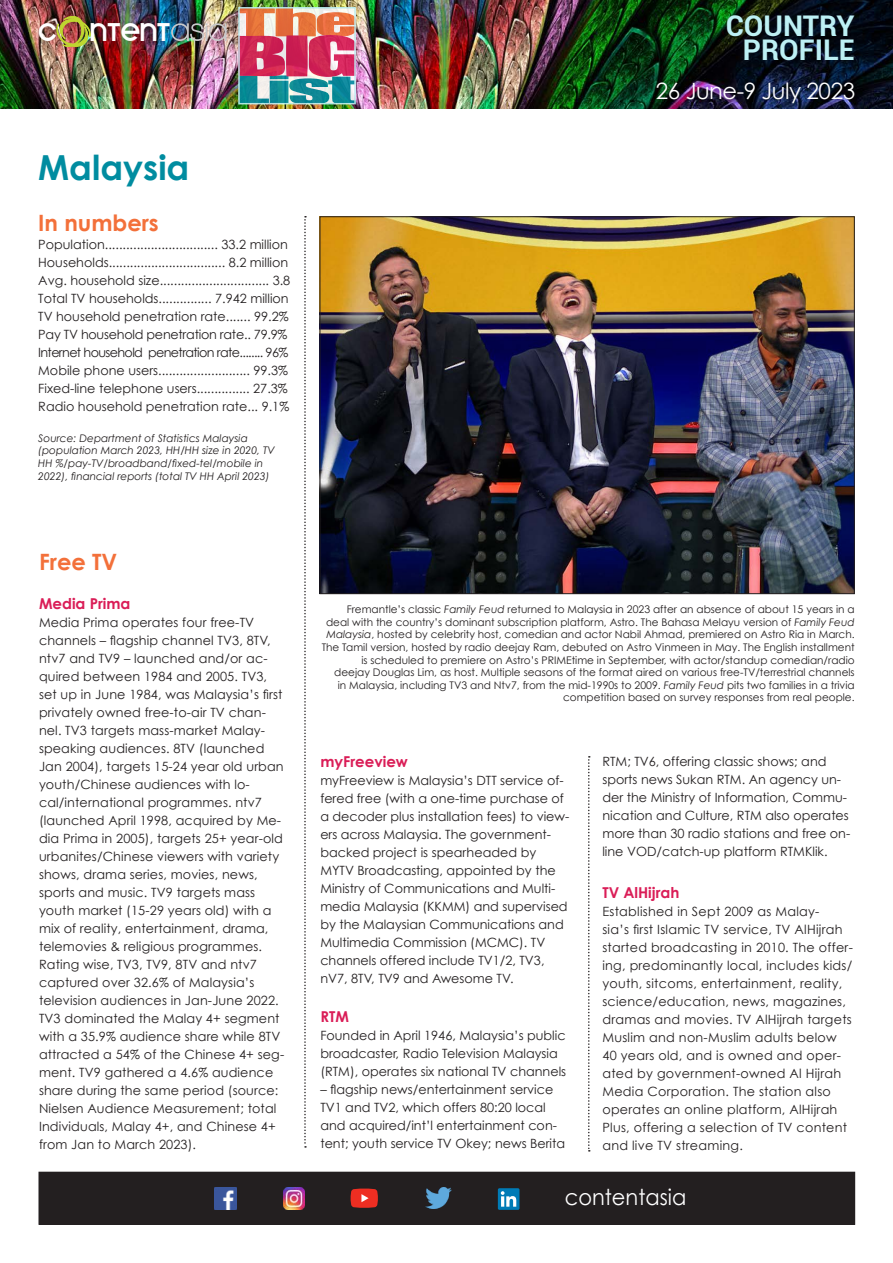
<style>
.page{position:relative;width:893px;height:1263px;background:#fff}
.page>*{position:absolute;margin:0;border:0;box-sizing:border-box;transform-origin:0 0}
.t1{font:700 34.5px "Century Gothic";color:#008ca0}
.t2{font:28.65px "Kravitz Extra Thermal";color:#fff}
.t3{font:700 28.5px/24px "Roboto";color:#bdf0f4;text-align:right}
.t4{font:22.5px "Century Gothic";letter-spacing:-.02em;color:#fff}
.t5{font:700 22.5px "Century Gothic";color:#f3703a}
.t6{font:22.05px "Century Gothic";color:#fff;scale:.95 1}
.t7{font:700 15px "Century Gothic";color:#da1d57}
.t8{font:12.75px/18px "Century Gothic";letter-spacing:.01em;color:#231f20}
.t9{font:10.5px/12.6px "Century Gothic";color:#231f20;text-align:right}
.t10{font:italic 10.5px/12.6px "Century Gothic";color:#231f20}
.s1{font-style:italic}
</style>
<div class="page">
<img style="left:322px;top:218px;width:531px;height:374px">
<svg style="left:304px;top:216px;width:2px;height:932px"></svg>
<svg style="left:588px;top:756px;width:2px;height:395px"></svg>
<div style="left:39px;top:1172px;width:816px;height:52px;background:#231f20"></div>
<div style="left:39px;top:1172px;width:816px;height:53px;border:1px solid #231f20"></div>
<img style="left:426px;top:1187px;width:25px;height:21px">
<div style="left:498px;top:1188px;width:21px;height:22px;background:#007bb6;border-radius:2px"></div>
<svg style="left:501px;top:1191px;width:19px;height:16px"></svg>
<img style="left:214px;top:1188px;width:22px;height:22px">
<img style="left:283px;top:1188px;width:22px;height:21px">
<svg style="left:351px;top:1188px;width:27px;height:20px"></svg>
<img style="left:0;top:0;width:893px;height:108px">
<svg style="left:171px;top:23px;width:55px;height:18px"></svg>
<svg style="left:55px;top:15px;width:36px;height:33px"></svg>
<svg style="left:241px;top:10px;width:112px;height:91px;background:#b5747e"></svg>
<div style="left:238px;top:7px;width:118px;height:97px;border:2px solid #bdf0f4"></div>
<h2 class="t2" style="left:38px;top:14px;width:134px">C NTENT</h2>
<h3 class="t3" style="left:726px;top:13px;width:130px">COUNTRY<br>PROFILE</h3>
<h3 class="t4" style="left:656px;top:77px;width:201px">26 June-9 July 2023</h3>
<h1 class="t1" style="left:38px;top:146px;width:153px">Malaysia</h1>
<h3 class="t5" style="left:38px;top:209px;width:122px">In numbers</h3>
<p class="t8" style="left:38px;top:235px;width:254px">Population................................ 33.2 million Households................................. 8.2 million Avg. household size............................... 3.8<br>Total TV households............... 7.942 million TV household penetration rate....... 99.2% Pay TV household penetration rate.. 79.9% Internet household penetration rate........ 96% Mobile phone users.......................... 99.3% Fixed-line telephone users............... 27.3% Radio household penetration rate... 9.1%</p>
<p class="t10" style="left:38px;top:432px;width:238px">Source: Department of Statistics Malaysia (population March 2023, HH/HH size in 2020, TV HH %/pay-TV/broadband/fixed-tel/mobile in 2022), financial reports (total TV HH April 2023)</p>
<h3 class="t5" style="left:39px;top:548px;width:80px">Free TV</h3>
<p class="t7" style="left:39px;top:594px;width:93px">Media Prima</p>
<p class="t8" style="left:39px;top:613px;width:247px">Media Prima operates four free-TV channels – flagship channel TV3, 8TV, ntv7 and TV9 – launched and/or ac&shy;quired between 1984 and 2005. TV3, set up in June 1984, was Malaysia’s first privately owned free-to-air TV chan&shy;nel. TV3 targets mass-market Malay&shy;speaking audiences. 8TV (launched Jan 2004), targets 15-24 year old urban youth/Chinese audiences with lo&shy;cal/international programmes. ntv7 (launched April 1998, acquired by Me&shy;dia Prima in 2005), targets 25+ year-old urbanites/Chinese viewers with variety shows, drama series, movies, news, sports and music. TV9 targets mass youth market (15-29 years old) with a mix of reality, entertainment, drama, telemovies &amp; religious programmes.<br>Rating wise, TV3, TV9, 8TV and ntv7 captured over 32.6% of Malaysia’s television audiences in Jan-June 2022.<br>TV3 dominated the Malay 4+ segment with a 35.9% audience share while 8TV attracted a 54% of the Chinese 4+ seg&shy;ment. TV9 gathered a 4.6% audience share during the same period (source:<br>Nielsen Audience Measurement; total Individuals, Malay 4+, and Chinese 4+ from Jan to March 2023).</p>
<p class="t9" style="left:322px;top:603px;width:534px">Fremantle’s classic <span class="s1">Family Feud</span> returned to Malaysia in 2023 after an absence of about 15 years in a deal with the country’s dominant subscription platform, Astro. The Bahasa Melayu version of <span class="s1">Family Feud Malaysia</span>, hosted by celebrity host, comedian and actor Nabil Ahmad, premiered on Astro Ria in March.<br>The Tamil version, hosted by radio deejay Ram, debuted on Astro Vinmeen in May. The English installment is scheduled to premiere on Astro’s PRIMEtime in September, with actor/standup comedian/radio<br>deejay Douglas Lim, as host. Multiple seasons of the format aired on various free-TV/terrestrial channels<br>in Malaysia, including TV3 and Ntv7, from the mid-1990s to 2009. <span class="s1">Family Feud</span> pits two families in a trivia competition based on survey responses from real people.</p>
<p class="t7" style="left:320px;top:752px;width:89px">myFreeview</p>
<p class="t8" style="left:320px;top:771px;width:251px">myFreeview is Malaysia’s DTT service of&shy;fered free (with a one-time purchase of a decoder plus installation fees) to view&shy;ers across Malaysia. The government&shy;backed project is spearheaded by MYTV Broadcasting, appointed by the Ministry of Communications and Multi&shy;media Malaysia (KKMM) and supervised by the Malaysian Communications and Multimedia Commission (MCMC). TV channels offered include TV1/2, TV3, nV7, 8TV, TV9 and Awesome TV.</p>
<p class="t7" style="left:320px;top:1007px;width:30px">RTM</p>
<p class="t8" style="left:320px;top:1026px;width:247px">Founded in April 1946, Malaysia’s public broadcaster, Radio Television Malaysia (RTM), operates six national TV channels</p>
<p class="t8" style="left:320px;top:1080px;width:246px">– flagship news/entertainment service TV1 and TV2, which offers 80:20 local and acquired/int’l entertainment con&shy;tent; youth service TV Okey; news Berita</p>
<p class="t8" style="left:602px;top:752px;width:249px">RTM; TV6, offering classic shows; and sports news Sukan RTM. An agency un&shy;der the Ministry of Information, Commu&shy;nication and Culture, RTM also operates more than 30 radio stations and free on&shy;line VOD/catch-up platform RTMKlik.</p>
<p class="t7" style="left:602px;top:883px;width:79px">TV AlHijrah</p>
<p class="t8" style="left:602px;top:902px;width:252px">Established in Sept 2009 as Malay-<br>sia’s first Islamic TV service, TV AlHijrah started broadcasting in 2010. The offer&shy;ing, predominantly local, includes kids/ youth, sitcoms, entertainment, reality, science/education, news, magazines, dramas and movies. TV AlHijrah targets Muslim and non-Muslim adults below 40 years old, and is owned and oper&shy;ated by government-owned Al Hijrah Media Corporation. The station also operates an online platform, AlHijrah Plus, offering a selection of TV content and live TV streaming.</p>
<h3 class="t6" style="left:565px;top:1184px;width:129px">contentasia</h3>
</div>
